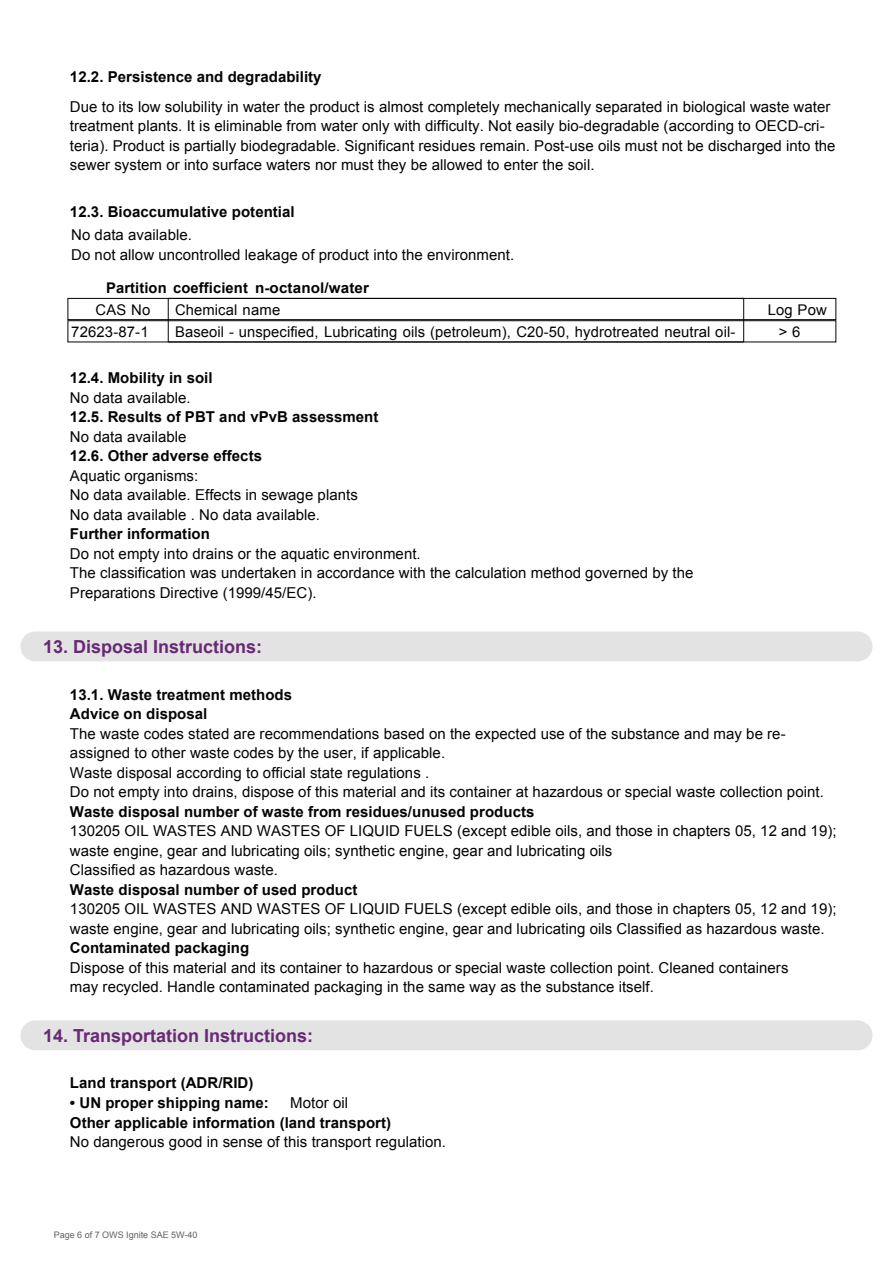
<style>
.page{position:relative;width:893px;height:1263px;background:#fff}
.page>*{position:absolute;margin:0;border:0;box-sizing:border-box;transform-origin:0 0}
.t1{font:700 18px "Arial";color:#682875}
.t2{font:15px/19.5px "Arial";letter-spacing:.005em;color:#040503}
.t3{font:700 15px/19.5px "Arial";letter-spacing:.005em;color:#040503}
.t4{font:14.7px "Arial";letter-spacing:.01em;color:#040503}
.t5{font:700 14.7px "Arial";letter-spacing:.01em;color:#040503}
.t6{font:9px "Arial";color:#636263}
</style>
<div class="page">
<div style="left:20px;top:631px;width:852px;height:30px;background:#e2e3e2;border-radius:15px"></div>
<div style="left:20px;top:1020px;width:852px;height:30px;background:#e2e3e2;border-radius:15px"></div>
<div style="left:68px;top:298px;width:768px;height:22px;border:1px solid #040503"></div>
<div style="left:68px;top:320px;width:768px;height:22px;border:1px solid #040503"></div>
<div style="left:168px;top:298px;width:576px;height:44px;border:1px solid #040503"></div>
<p class="t3" style="left:70px;top:67px;width:253px">12.2. Persistence and degradability</p>
<p class="t2" style="left:70px;top:97px;width:767px">Due to its low solubility in water the product is almost completely mechanically separated in biological waste water treatment plants. It is eliminable from water only with difficulty. Not easily bio-degradable (according to OECD-cri&shy;teria). Product is partially biodegradable. Significant residues remain. Post-use oils must not be discharged into the sewer system or into surface waters nor must they be allowed to enter the soil.</p>
<p class="t3" style="left:70px;top:203px;width:226px">12.3. Bioaccumulative potential</p>
<p class="t2" style="left:71px;top:225px;width:445px">No data available.<br>Do not allow uncontrolled leakage of product into the environment.</p>
<p class="t5" style="left:106px;top:278px;width:264px">Partition coefficient n-octanol/water</p>
<p class="t4" style="left:96px;top:300px;width:56px">CAS No</p>
<p class="t4" style="left:175px;top:300px;width:107px">Chemical name</p>
<p class="t4" style="left:768px;top:300px;width:61px">Log Pow</p>
<p class="t4" style="left:71px;top:322px;width:79px">72623-87-1</p>
<p class="t4" style="left:175px;top:322px;width:562px">Baseoil - unspecified, Lubricating oils (petroleum), C20-50, hydrotreated neutral oil-</p>
<p class="t4" style="left:779px;top:322px;width:23px">&gt; 6</p>
<p class="t3" style="left:70px;top:369px;width:144px">12.4. Mobility in soil</p>
<p class="t2" style="left:70px;top:388px;width:122px">No data available.</p>
<p class="t3" style="left:70px;top:408px;width:310px">12.5. Results of PBT and vPvB assessment</p>
<p class="t2" style="left:70px;top:427px;width:118px">No data available</p>
<p class="t3" style="left:70px;top:447px;width:194px">12.6. Other adverse effects</p>
<p class="t2" style="left:70px;top:466px;width:289px">Aquatic organisms:<br>No data available. Effects in sewage plants<br>No data available . No data available.</p>
<p class="t3" style="left:70px;top:525px;width:141px">Further information</p>
<p class="t2" style="left:70px;top:544px;width:625px">Do not empty into drains or the aquatic environment.<br>The classification was undertaken in accordance with the calculation method governed by the<br>Preparations Directive (1999/45/EC).</p>
<p class="t1" style="left:43px;top:635px;width:221px">13. Disposal Instructions:</p>
<p class="t3" style="left:70px;top:685px;width:224px">13.1. Waste treatment methods<br>Advice on disposal</p>
<p class="t2" style="left:70px;top:724px;width:755px">The waste codes stated are recommendations based on the expected use of the substance and may be re&shy;assigned to other waste codes by the user, if applicable.<br>Waste disposal according to official state regulations .<br>Do not empty into drains, dispose of this material and its container at hazardous or special waste collection point.</p>
<p class="t3" style="left:70px;top:802px;width:466px">Waste disposal number of waste from residues/unused products</p>
<p class="t2" style="left:70px;top:821px;width:768px">130205 OIL WASTES AND WASTES OF LIQUID FUELS (except edible oils, and those in chapters 05, 12 and 19); waste engine, gear and lubricating oils; synthetic engine, gear and lubricating oils<br>Classified as hazardous waste.</p>
<p class="t3" style="left:70px;top:880px;width:289px">Waste disposal number of used product</p>
<p class="t2" style="left:70px;top:899px;width:768px">130205 OIL WASTES AND WASTES OF LIQUID FUELS (except edible oils, and those in chapters 05, 12 and 19); waste engine, gear and lubricating oils; synthetic engine, gear and lubricating oils Classified as hazardous waste.</p>
<p class="t3" style="left:70px;top:939px;width:181px">Contaminated packaging</p>
<p class="t2" style="left:70px;top:958px;width:720px">Dispose of this material and its container to hazardous or special waste collection point. Cleaned containers may recycled. Handle contaminated packaging in the same way as the substance itself.</p>
<p class="t1" style="left:43px;top:1024px;width:272px">14. Transportation Instructions:</p>
<p class="t3" style="left:70px;top:1074px;width:185px">Land transport (ADR/RID)</p>
<p class="t3" style="left:70px;top:1093px;width:200px">• UN proper shipping name:</p>
<p class="t2" style="left:290px;top:1093px;width:59px">Motor oil</p>
<p class="t3" style="left:70px;top:1113px;width:323px">Other applicable information (land transport)</p>
<p class="t2" style="left:70px;top:1132px;width:378px">No dangerous good in sense of this transport regulation.</p>
<p class="t6" style="left:54px;top:1228px;width:145px">Page 6 of 7 OWS Ignite SAE 5W-40</p>
</div>
